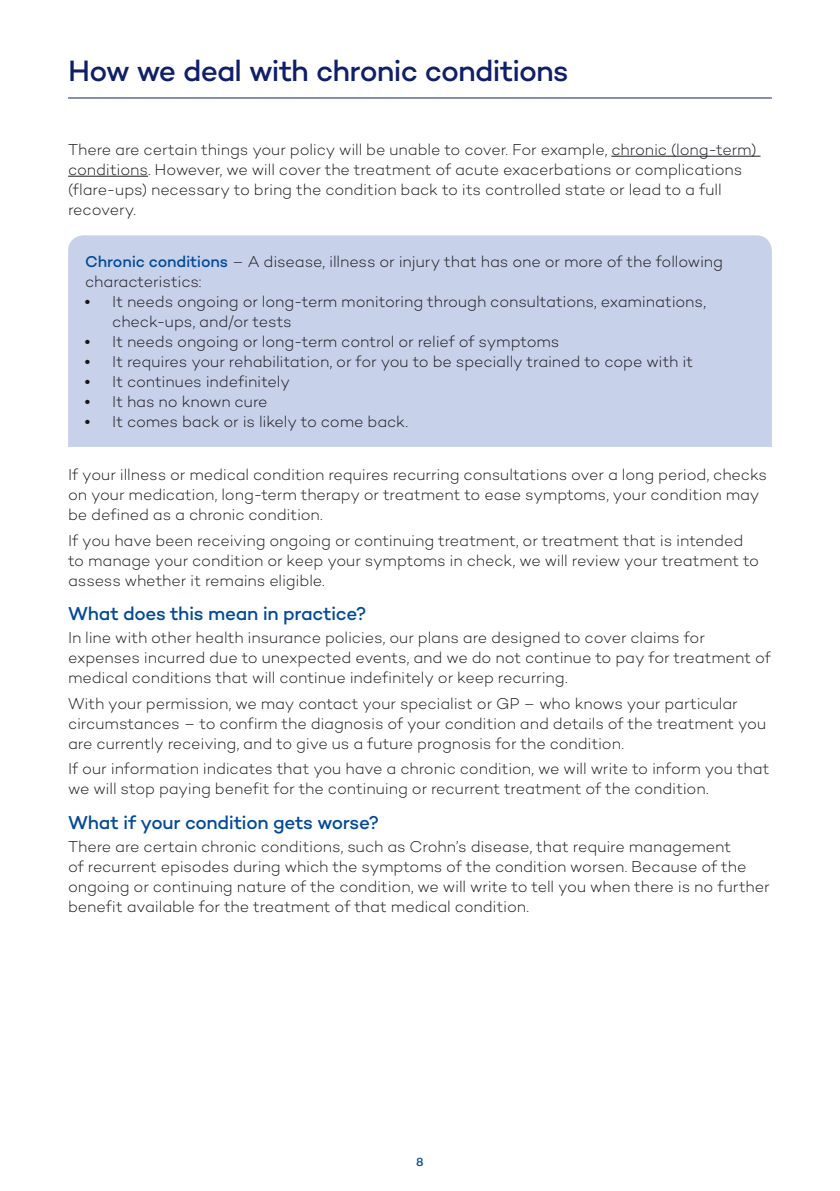
<style>
.page{position:relative;width:840px;height:1191px;background:#fff}
.page>*{position:absolute;margin:0;border:0;box-sizing:border-box;transform-origin:0 0}
.t1{font:500 30px "Campton";letter-spacing:-.03em;color:#0f1f69}
.t2{font:500 19px "Campton";letter-spacing:-.015em;color:#004a98}
.t3{font:300 16px/20px "Campton";letter-spacing:-.01em;color:#1a171c}
.t4{font:500 12px "Campton";color:#004a98}
.s1{font-weight:500;color:#004a98}
</style>
<div class="page">
<hr style="left:68px;top:98px;width:703px;height:1px;background:#0f1f69">
<hr style="left:611px;top:156px;width:149px;height:1px;background:#1a171c">
<hr style="left:68px;top:176px;width:80px;height:1px;background:#1a171c">
<div style="left:68px;top:235px;width:703px;height:212px;background:#c7d1e9"></div>
<h1 class="t1" style="left:68px;top:52px;width:502px">How we deal with chronic conditions</h1>
<p class="t3" style="left:68px;top:139px;width:689px">There are certain things your policy will be unable to cover. For example, chronic (long-term) conditions. However, we will cover the treatment of acute exacerbations or complications (flare-ups) necessary to bring the condition back to its controlled state or lead to a full recovery.</p>
<p class="t3" style="left:85px;top:251px;width:639px"><span class="s1">Chronic conditions</span> – A disease, illness or injury that has one or more of the following characteristics:</p>
<p class="t3" style="left:112px;top:291px;width:595px;text-indent:-27px">● It needs ongoing or long-term monitoring through consultations, examinations, check-ups, and/or tests</p>
<p class="t3" style="left:85px;top:331px;width:475px">● It needs ongoing or long-term control or relief of symptoms</p>
<p class="t3" style="left:85px;top:351px;width:609px">● It requires your rehabilitation, or for you to be specially trained to cope with it</p>
<p class="t3" style="left:85px;top:371px;width:206px">● It continues indefinitely</p>
<p class="t3" style="left:85px;top:391px;width:184px">● It has no known cure</p>
<p class="t3" style="left:85px;top:411px;width:324px">● It comes back or is likely to come back.</p>
<p class="t3" style="left:68px;top:464px;width:700px">If your illness or medical condition requires recurring consultations over a long period, checks on your medication, long-term therapy or treatment to ease symptoms, your condition may be defined as a chronic condition.</p>
<p class="t3" style="left:68px;top:530px;width:692px">If you have been receiving ongoing or continuing treatment, or treatment that is intended to manage your condition or keep your symptoms in check, we will review your treatment to assess whether it remains eligible.</p>
<p class="t2" style="left:68px;top:602px;width:300px">What does this mean in practice?</p>
<p class="t3" style="left:68px;top:627px;width:704px">In line with other health insurance policies, our plans are designed to cover claims for expenses incurred due to unexpected events, and we do not continue to pay for treatment of medical conditions that will continue indefinitely or keep recurring.</p>
<p class="t3" style="left:68px;top:693px;width:699px">With your permission, we may contact your specialist or GP – who knows your particular circumstances – to confirm the diagnosis of your condition and details of the treatment you are currently receiving, and to give us a future prognosis for the condition.</p>
<p class="t3" style="left:68px;top:758px;width:702px">If our information indicates that you have a chronic condition, we will write to inform you that we will stop paying benefit for the continuing or recurrent treatment of the condition.</p>
<p class="t2" style="left:68px;top:810px;width:312px">What if your condition gets worse?</p>
<p class="t3" style="left:68px;top:836px;width:702px">There are certain chronic conditions, such as Crohn’s disease, that require management<br>of recurrent episodes during which the symptoms of the condition worsen. Because of the ongoing or continuing nature of the condition, we will write to tell you when there is no further benefit available for the treatment of that medical condition.</p>
<p class="t4" style="left:416px;top:1154px;width:9px">8</p>
</div>
